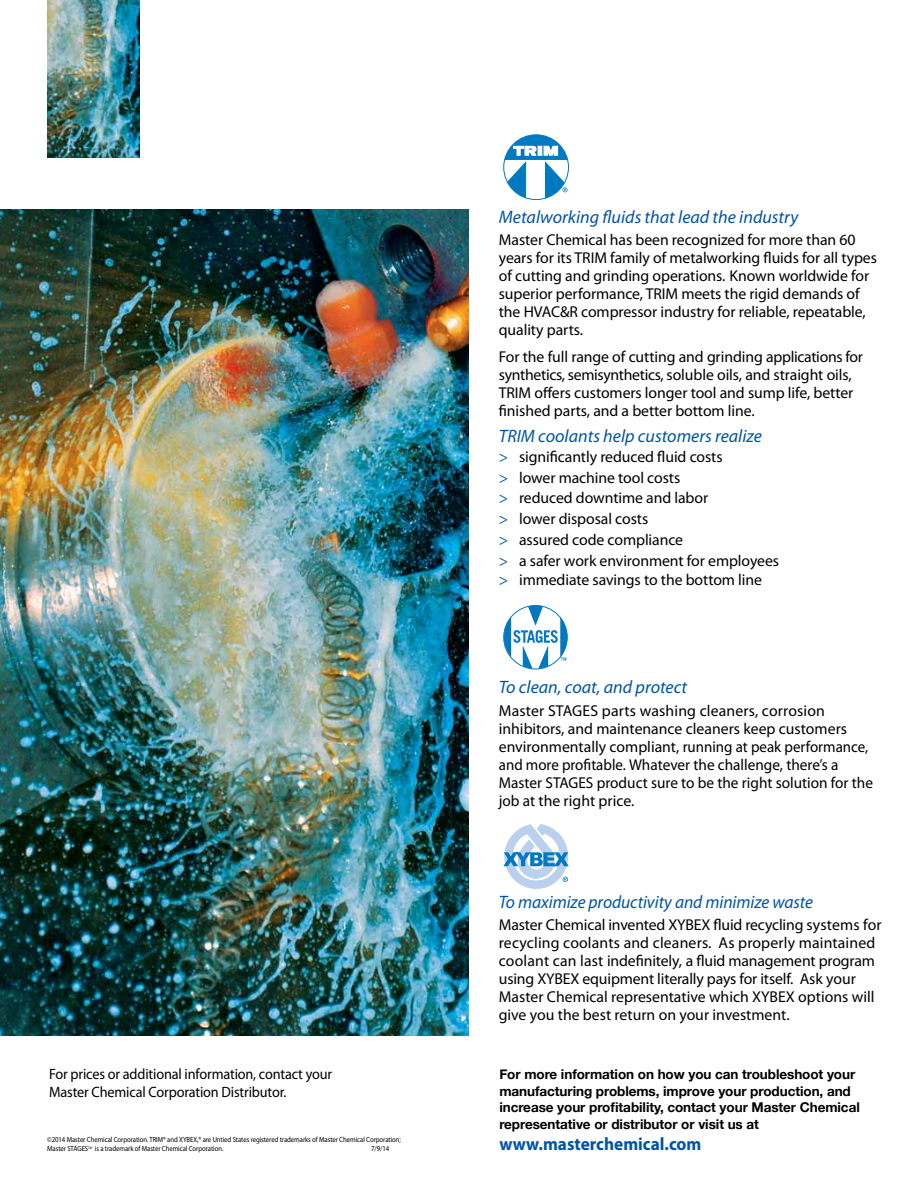
<style>
.page{position:relative;width:918px;height:1188px;background:#fff}
.page>*{position:absolute;margin:0;border:0;box-sizing:border-box;transform-origin:0 0}
.t1{font:italic 18px "Myriad Pro";color:#0054a6}
.t2{font:700 18px "Myriad Pro";color:#0054a6;scale:.96 1}
.t3{font:15.75px/18px "Myriad Pro";letter-spacing:-.005em;color:#000}
.t4{font:15px/18px "Myriad Pro";letter-spacing:-.01em;color:#000;scale:.95 1}
.t5{font:700 13.5px/16.5px "Helvetica Neue";letter-spacing:-.005em;color:#000}
.t6{font:7.5px/9px "Myriad Pro";letter-spacing:-.01em;color:#000;scale:.9 1}
.s1{color:#0054a6}
</style>
<div class="page">
<img style="left:0;top:209px;width:468px;height:827px">
<svg style="left:503px;top:824px;width:66px;height:65px"></svg>
<svg style="left:504px;top:605px;width:63px;height:64px"></svg>
<svg style="left:504px;top:135px;width:64px;height:65px"></svg>
<img style="left:48px;top:0;width:91px;height:158px">
<p class="t1" style="left:499px;top:206px;width:301px">Metalworking fluids that lead the industry</p>
<p class="t3" style="left:499px;top:230px;width:380px">Master Chemical has been recognized for more than 60 years for its TRIM family of metalworking fluids for all types of cutting and grinding operations. Known worldwide for superior performance, TRIM meets the rigid demands of the HVAC&amp;R compressor industry for reliable, repeatable, quality parts.</p>
<p class="t3" style="left:499px;top:347px;width:366px">For the full range of cutting and grinding applications for synthetics, semisynthetics, soluble oils, and straight oils, TRIM offers customers longer tool and sump life, better finished parts, and a better bottom line.</p>
<p class="t1" style="left:499px;top:425px;width:265px">TRIM coolants help customers realize</p>
<p class="t3" style="left:499px;top:446px;width:282px;line-height:20.9px"><span class="s1">&gt;</span> significantly reduced fluid costs<br><span class="s1">&gt;</span> lower machine tool costs<br><span class="s1">&gt;</span> reduced downtime and labor<br><span class="s1">&gt;</span> lower disposal costs<br><span class="s1">&gt;</span> assured code compliance<br><span class="s1">&gt;</span> a safer work environment for employees</p>
<p class="t3" style="left:499px;top:571px;width:265px"><span class="s1">&gt;</span> immediate savings to the bottom line</p>
<p class="t1" style="left:499px;top:676px;width:190px">To clean, coat, and protect</p>
<p class="t3" style="left:499px;top:702px;width:376px">Master STAGES parts washing cleaners, corrosion inhibitors, and maintenance cleaners keep customers environmentally compliant, running at peak performance, and more profitable. Whatever the challenge, there’s a Master STAGES product sure to be the right solution for the job at the right price.</p>
<p class="t1" style="left:499px;top:890px;width:316px">To maximize productivity and minimize waste</p>
<p class="t3" style="left:499px;top:916px;width:384px">Master Chemical invented XYBEX fluid recycling systems for recycling coolants and cleaners. As properly maintained coolant can last indefinitely, a fluid management program using XYBEX equipment literally pays for itself. Ask your Master Chemical representative which XYBEX options will give you the best return on your investment.</p>
<p class="t4" style="left:49px;top:1064px;width:299px">For prices or additional information, contact your<br>Master Chemical Corporation Distributor.</p>
<p class="t5" style="left:499px;top:1066px;width:362px">For more information on how you can troubleshoot your manufacturing problems, improve your production, and increase your profitability, contact your Master Chemical representative or distributor or visit us at</p>
<p class="t2" style="left:499px;top:1132px;width:212px">www.masterchemical.com</p>
<p class="t6" style="left:47px;top:1135px;width:394px">©2014 Master Chemical Corporation. TRIM® and XYBEX,® are Untied States registered trademarks of Master Chemical Corporation;<br>Master STAGES<sup>TM</sup> is a trademark of Master Chemical Corporation.</p>
<p class="t6" style="left:371px;top:1144px;width:22px">7/9/14</p>
</div>
